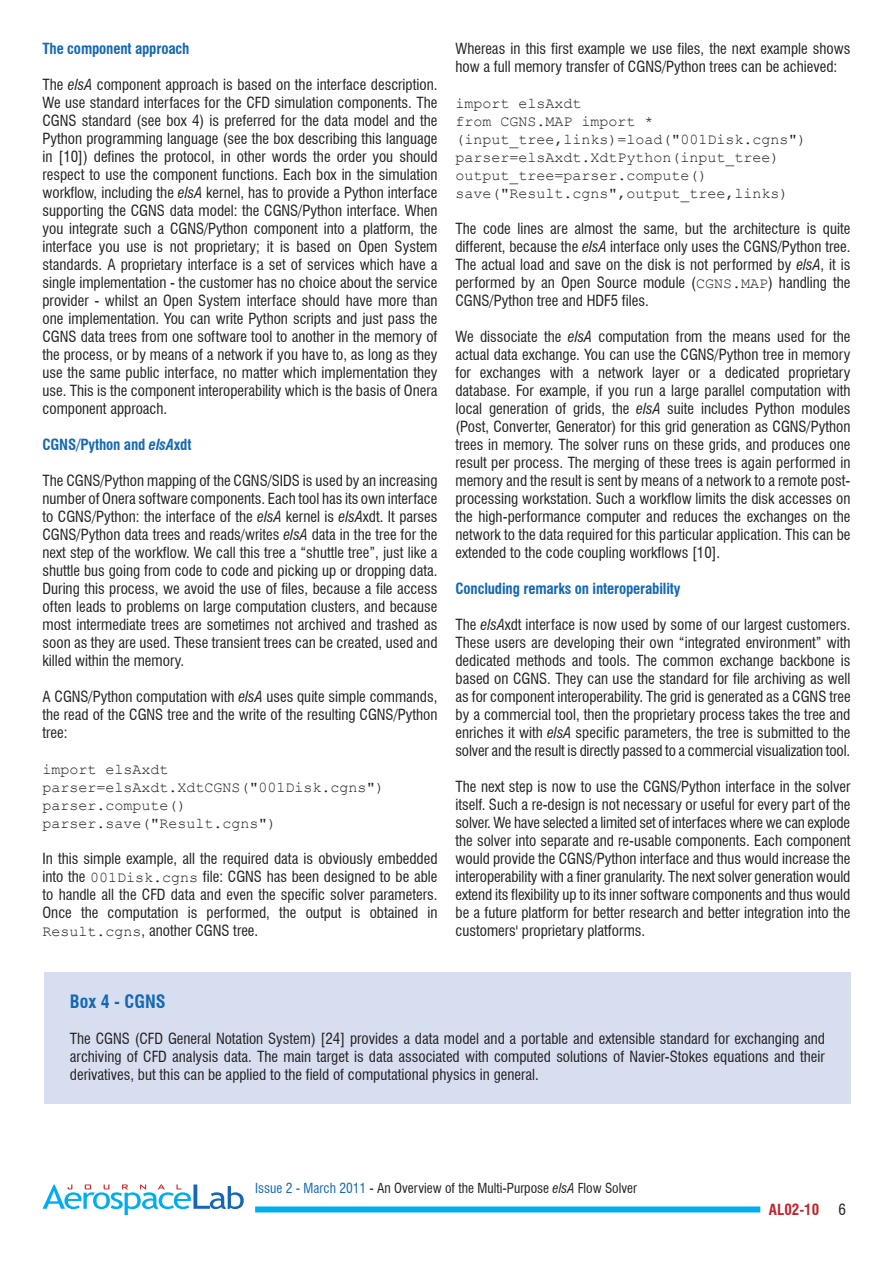
<style>
.page{position:relative;width:893px;height:1263px;background:#fff}
.page>*{position:absolute;margin:0;border:0;box-sizing:border-box;transform-origin:0 0}
.t1{font:700 condensed 18px "Swiss 721 BT";color:#1468b3}
.t2{font:condensed 15px/18px "Swiss 721 BT";color:#231f20;text-align:justify}
.t3{font:15px/18px "Courier New";color:#231f20}
.t4{font:700 condensed 15px "Swiss 721 BT";letter-spacing:-.01em;color:#1468b3}
.t5{font:700 condensed 15px "Swiss 721 BT";color:#c0262d}
.t6{font:condensed 13.5px "Swiss 721 BT";color:#231f20}
.s1{font-style:italic}
.s2{font-family:"Courier New";font-stretch:normal}
.s3{color:#1468b3}
</style>
<div class="page">
<div style="left:255px;top:1206px;width:505px;height:6px;background:#00aeef"></div>
<svg style="left:43px;top:1184px;width:201px;height:31px"></svg>
<div style="left:44px;top:972px;width:806px;height:131px;background:#d7def0"></div>
<p class="t4" style="left:43px;top:40px;width:148px">The component approach</p>
<p class="t2" style="left:43px;top:76px;width:396px">The <span class="s1">elsA</span> component approach is based on the interface description.<br>We use standard interfaces for the CFD simulation components. The CGNS standard (see box 4) is preferred for the data model and the Python programming language (see the box describing this language in [10]) defines the protocol, in other words the order you should respect to use the component functions. Each box in the simulation workflow, including the <span class="s1">elsA</span> kernel, has to provide a Python interface supporting the CGNS data model: the CGNS/Python interface. When you integrate such a CGNS/Python component into a platform, the interface you use is not proprietary; it is based on Open System standards. A proprietary interface is a set of services which have a single implementation - the customer has no choice about the service provider - whilst an Open System interface should have more than one implementation. You can write Python scripts and just pass the CGNS data trees from one software tool to another in the memory of the process, or by means of a network if you have to, as long as they use the same public interface, no matter which implementation they use. This is the component interoperability which is the basis of Onera component approach.</p>
<p class="t4" style="left:43px;top:436px;width:150px">CGNS/Python and <span class="s1">elsA</span>xdt</p>
<p class="t2" style="left:43px;top:472px;width:396px">The CGNS/Python mapping of the CGNS/SIDS is used by an increasing number of Onera software components. Each tool has its own interface to CGNS/Python: the interface of the <span class="s1">elsA</span> kernel is <span class="s1">elsA</span>xdt. It parses CGNS/Python data trees and reads/writes <span class="s1">elsA</span> data in the tree for the next step of the workflow. We call this tree a “shuttle tree”, just like a shuttle bus going from code to code and picking up or dropping data.<br>During this process, we avoid the use of files, because a file access often leads to problems on large computation clusters, and because most intermediate trees are sometimes not archived and trashed as soon as they are used. These transient trees can be created, used and killed within the memory.</p>
<p class="t2" style="left:43px;top:688px;width:396px">A CGNS/Python computation with <span class="s1">elsA</span> uses quite simple commands, the read of the CGNS tree and the write of the resulting CGNS/Python tree:</p>
<p class="t3" style="left:43px;top:760px;width:344px">import elsAxdt parser=elsAxdt.XdtCGNS("001Disk.cgns") parser.compute() parser.save("Result.cgns")</p>
<p class="t2" style="left:43px;top:850px;width:396px">In this simple example, all the required data is obviously embedded into the <span class="s2">001Disk.cgns</span> file: CGNS has been designed to be able to handle all the CFD data and even the specific solver parameters.<br>Once the computation is performed, the output is obtained in <span class="s2">Result.cgns</span>, another CGNS tree.</p>
<p class="t2" style="left:455px;top:40px;width:396px">Whereas in this first example we use files, the next example shows how a full memory transfer of CGNS/Python trees can be achieved:</p>
<p class="t3" style="left:455px;top:94px;width:353px">import elsAxdt<br>from CGNS.MAP import * (input_tree,links)=load("001Disk.cgns") parser=elsAxdt.XdtPython(input_tree) output_tree=parser.compute() save("Result.cgns",output_tree,links)</p>
<p class="t2" style="left:455px;top:220px;width:396px">The code lines are almost the same, but the architecture is quite different, because the <span class="s1">elsA</span> interface only uses the CGNS/Python tree.<br>The actual load and save on the disk is not performed by <span class="s1">elsA</span>, it is performed by an Open Source module (<span class="s2">CGNS.MAP</span>) handling the CGNS/Python tree and HDF5 files.</p>
<p class="t2" style="left:455px;top:328px;width:396px">We dissociate the <span class="s1">elsA</span> computation from the means used for the actual data exchange. You can use the CGNS/Python tree in memory for exchanges with a network layer or a dedicated proprietary database. For example, if you run a large parallel computation with local generation of grids, the <span class="s1">elsA</span> suite includes Python modules (Post, Converter, Generator) for this grid generation as CGNS/Python trees in memory. The solver runs on these grids, and produces one result per process. The merging of these trees is again performed in memory and the result is sent by means of a network to a remote post&shy;processing workstation. Such a workflow limits the disk accesses on the high-performance computer and reduces the exchanges on the network to the data required for this particular application. This can be extended to the code coupling workflows [10].</p>
<p class="t4" style="left:455px;top:580px;width:226px">Concluding remarks on interoperability</p>
<p class="t2" style="left:455px;top:616px;width:397px">The <span class="s1">elsA</span>xdt interface is now used by some of our largest customers.<br>These users are developing their own “integrated environment” with dedicated methods and tools. The common exchange backbone is based on CGNS. They can use the standard for file archiving as well as for component interoperability. The grid is generated as a CGNS tree by a commercial tool, then the proprietary process takes the tree and enriches it with <span class="s1">elsA</span> specific parameters, the tree is submitted to the solver and the result is directly passed to a commercial visualization tool.</p>
<p class="t2" style="left:455px;top:778px;width:396px">The next step is now to use the CGNS/Python interface in the solver itself. Such a re-design is not necessary or useful for every part of the solver. We have selected a limited set of interfaces where we can explode the solver into separate and re-usable components. Each component would provide the CGNS/Python interface and thus would increase the interoperability with a finer granularity. The next solver generation would extend its flexibility up to its inner software components and thus would be a future platform for better research and better integration into the customers' proprietary platforms.</p>
<p class="t1" style="left:70px;top:991px;width:97px">Box 4 - CGNS</p>
<p class="t2" style="left:70px;top:1030px;width:756px">The CGNS (CFD General Notation System) [24] provides a data model and a portable and extensible standard for exchanging and archiving of CFD analysis data. The main target is data associated with computed solutions of Navier-Stokes equations and their derivatives, but this can be applied to the field of computational physics in general.</p>
<p class="t6" style="left:255px;top:1180px;width:383px"><span class="s3">Issue 2 - March 2011</span> - An Overview of the Multi-Purpose <span class="s1">elsA</span> Flow Solver</p>
<p class="t5" style="left:769px;top:1200px;width:52px">AL02-10</p>
<p class="t2" style="left:838px;top:1200px;width:9px">6</p>
</div>
